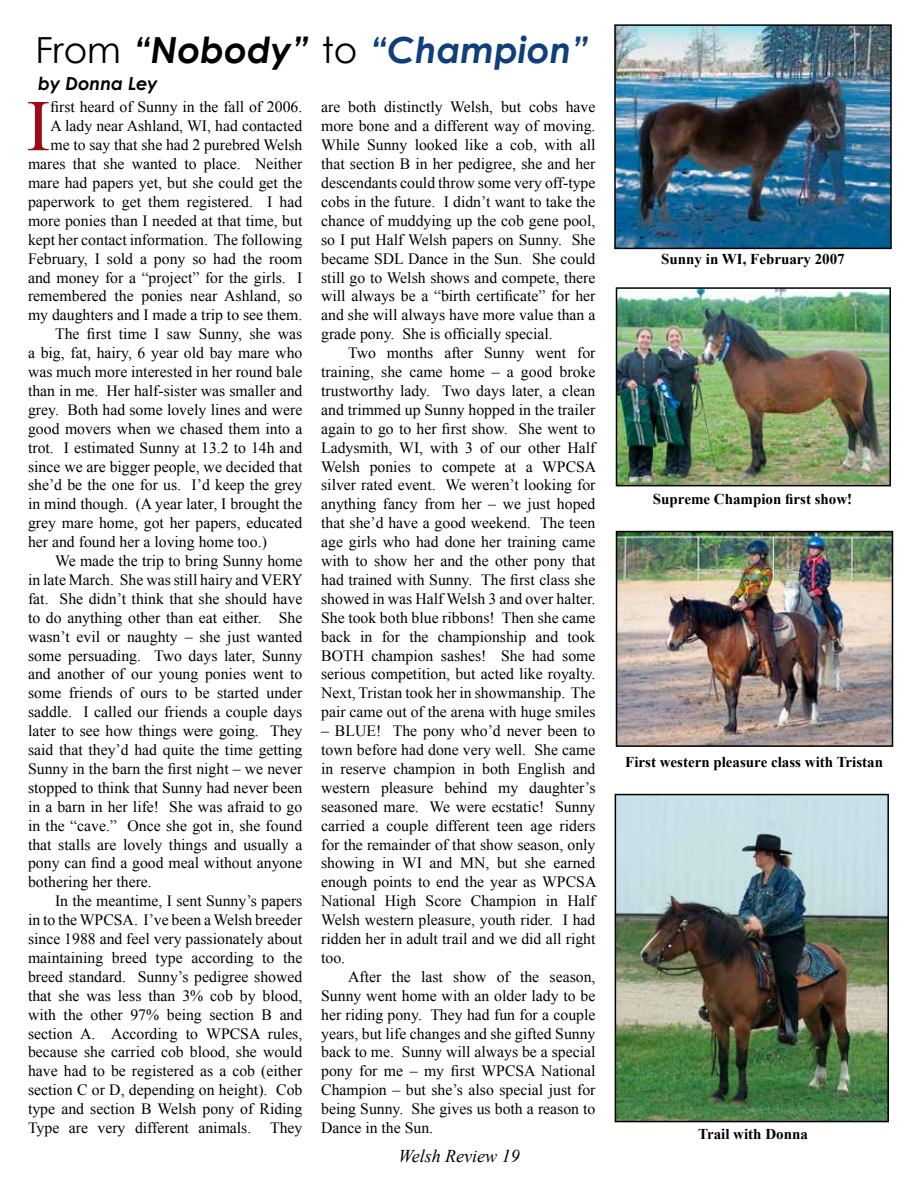
<style>
.page{position:relative;width:918px;height:1188px;background:#fff}
.page>*{position:absolute;margin:0;border:0;box-sizing:border-box;transform-origin:0 0}
.t1{font:72.9px "Times New Roman";color:#9e0917}
.t2{font:italic 700 36px "Century Gothic";color:#0e3f7a}
.t3{font:italic 18px "Times New Roman";color:#000}
.t4{font:italic 700 18px "Century Gothic";color:#000}
.t5{font:15.75px/18.9px "Times New Roman";color:#000;text-align:justify}
.t6{font:700 15px "Times New Roman";color:#000}
.s1{font-weight:400;font-style:normal;color:#000}
.s2{color:#000}
</style>
<div class="page">
<img style="left:617px;top:27px;width:272px;height:219px">
<div style="left:614px;top:24px;width:278px;height:225px;border:2px solid #000"></div>
<img style="left:619px;top:290px;width:269px;height:193px">
<div style="left:616px;top:287px;width:275px;height:199px;border:2px solid #000"></div>
<img style="left:619px;top:534px;width:271px;height:210px">
<div style="left:616px;top:531px;width:277px;height:216px;border:2px solid #000"></div>
<img style="left:618px;top:797px;width:268px;height:322px">
<div style="left:615px;top:794px;width:274px;height:328px;border:2px solid #000"></div>
<h2 class="t2" style="left:35px;top:22px;width:555px"><span class="s1">From</span> <span class="s2">“Nobody”</span> <span class="s1">to</span> “Champion”</h2>
<p class="t4" style="left:38px;top:69px;width:121px">by Donna Ley</p>
<h1 class="t1" style="left:26px;top:77px;width:26px">I</h1>
<p class="t5" style="left:51px;top:97px;width:253px">first heard of Sunny in the fall of 2006.</p>
<p class="t5" style="left:51px;top:116px;width:253px">A lady near Ashland, WI, had contacted</p>
<p class="t5" style="left:51px;top:135px;width:253px">me to say that she had 2 purebred Welsh</p>
<p class="t5" style="left:28px;top:154px;width:276px">mares that she wanted to place. Neither</p>
<p class="t5" style="left:28px;top:173px;width:276px">mare had papers yet, but she could get the</p>
<p class="t5" style="left:28px;top:192px;width:276px">paperwork to get them registered. I had</p>
<p class="t5" style="left:28px;top:211px;width:276px">more ponies than I needed at that time, but</p>
<p class="t5" style="left:28px;top:230px;width:276px">kept her contact information. The following</p>
<p class="t5" style="left:28px;top:249px;width:276px">February, I sold a pony so had the room</p>
<p class="t5" style="left:28px;top:268px;width:276px">and money for a “project” for the girls. I</p>
<p class="t5" style="left:28px;top:286px;width:276px">remembered the ponies near Ashland, so</p>
<p class="t5" style="left:28px;top:305px;width:276px">my daughters and I made a trip to see them.</p>
<p class="t5" style="left:55px;top:324px;width:249px">The first time I saw Sunny, she was</p>
<p class="t5" style="left:28px;top:343px;width:276px">a big, fat, hairy, 6 year old bay mare who</p>
<p class="t5" style="left:28px;top:362px;width:276px">was much more interested in her round bale</p>
<p class="t5" style="left:28px;top:381px;width:276px">than in me. Her half-sister was smaller and</p>
<p class="t5" style="left:28px;top:400px;width:276px">grey. Both had some lovely lines and were</p>
<p class="t5" style="left:28px;top:419px;width:276px">good movers when we chased them into a</p>
<p class="t5" style="left:28px;top:438px;width:276px">trot. I estimated Sunny at 13.2 to 14h and</p>
<p class="t5" style="left:28px;top:457px;width:276px">since we are bigger people, we decided that</p>
<p class="t5" style="left:28px;top:475px;width:276px">she’d be the one for us. I’d keep the grey</p>
<p class="t5" style="left:28px;top:494px;width:276px">in mind though. (A year later, I brought the</p>
<p class="t5" style="left:28px;top:513px;width:276px">grey mare home, got her papers, educated</p>
<p class="t5" style="left:28px;top:532px;width:240px">her and found her a loving home too.)</p>
<p class="t5" style="left:55px;top:551px;width:249px">We made the trip to bring Sunny home</p>
<p class="t5" style="left:28px;top:570px;width:276px">in late March. She was still hairy and VERY</p>
<p class="t5" style="left:28px;top:589px;width:276px">fat. She didn’t think that she should have</p>
<p class="t5" style="left:28px;top:608px;width:276px">to do anything other than eat either. She</p>
<p class="t5" style="left:28px;top:627px;width:276px">wasn’t evil or naughty – she just wanted</p>
<p class="t5" style="left:28px;top:646px;width:276px">some persuading. Two days later, Sunny</p>
<p class="t5" style="left:28px;top:664px;width:276px">and another of our young ponies went to</p>
<p class="t5" style="left:28px;top:683px;width:276px">some friends of ours to be started under</p>
<p class="t5" style="left:28px;top:702px;width:276px">saddle. I called our friends a couple days</p>
<p class="t5" style="left:28px;top:721px;width:276px">later to see how things were going. They</p>
<p class="t5" style="left:28px;top:740px;width:276px">said that they’d had quite the time getting</p>
<p class="t5" style="left:28px;top:759px;width:276px">Sunny in the barn the first night – we never</p>
<p class="t5" style="left:28px;top:778px;width:276px">stopped to think that Sunny had never been</p>
<p class="t5" style="left:28px;top:797px;width:276px">in a barn in her life! She was afraid to go</p>
<p class="t5" style="left:28px;top:816px;width:276px">in the “cave.” Once she got in, she found</p>
<p class="t5" style="left:28px;top:835px;width:276px">that stalls are lovely things and usually a</p>
<p class="t5" style="left:28px;top:853px;width:276px">pony can find a good meal without anyone</p>
<p class="t5" style="left:28px;top:872px;width:125px">bothering her there.</p>
<p class="t5" style="left:55px;top:891px;width:249px">In the meantime, I sent Sunny’s papers</p>
<p class="t5" style="left:28px;top:910px;width:276px">in to the WPCSA. I’ve been a Welsh breeder</p>
<p class="t5" style="left:28px;top:929px;width:276px">since 1988 and feel very passionately about</p>
<p class="t5" style="left:28px;top:948px;width:276px">maintaining breed type according to the</p>
<p class="t5" style="left:28px;top:967px;width:276px">breed standard. Sunny’s pedigree showed</p>
<p class="t5" style="left:28px;top:986px;width:276px">that she was less than 3% cob by blood,</p>
<p class="t5" style="left:28px;top:1005px;width:276px">with the other 97% being section B and</p>
<p class="t5" style="left:28px;top:1024px;width:276px">section A. According to WPCSA rules,</p>
<p class="t5" style="left:28px;top:1042px;width:276px">because she carried cob blood, she would</p>
<p class="t5" style="left:28px;top:1061px;width:276px">have had to be registered as a cob (either</p>
<p class="t5" style="left:28px;top:1080px;width:276px">section C or D, depending on height). Cob</p>
<p class="t5" style="left:28px;top:1099px;width:276px">type and section B Welsh pony of Riding</p>
<p class="t5" style="left:28px;top:1118px;width:276px">Type are very different animals. They</p>
<p class="t5" style="left:321px;top:97px;width:276px">are both distinctly Welsh, but cobs have more bone and a different way of moving.<br>While Sunny looked like a cob, with all that section B in her pedigree, she and her descendants could throw some very off-type cobs in the future. I didn’t want to take the chance of muddying up the cob gene pool, so I put Half Welsh papers on Sunny. She became SDL Dance in the Sun. She could still go to Welsh shows and compete, there will always be a “birth certificate” for her and she will always have more value than a grade pony. She is officially special.</p>
<p class="t5" style="left:321px;top:343px;width:277px;text-indent:27px">Two months after Sunny went for training, she came home – a good broke trustworthy lady. Two days later, a clean and trimmed up Sunny hopped in the trailer again to go to her first show. She went to Ladysmith, WI, with 3 of our other Half Welsh ponies to compete at a WPCSA silver rated event. We weren’t looking for anything fancy from her – we just hoped that she’d have a good weekend. The teen age girls who had done her training came with to show her and the other pony that had trained with Sunny. The first class she showed in was Half Welsh 3 and over halter.<br>She took both blue ribbons! Then she came back in for the championship and took BOTH champion sashes! She had some serious competition, but acted like royalty.<br>Next, Tristan took her in showmanship. The pair came out of the arena with huge smiles</p>
<p class="t5" style="left:321px;top:721px;width:277px">– BLUE! The pony who’d never been to town before had done very well. She came in reserve champion in both English and western pleasure behind my daughter’s seasoned mare. We were ecstatic! Sunny carried a couple different teen age riders for the remainder of that show season, only showing in WI and MN, but she earned enough points to end the year as WPCSA National High Score Champion in Half Welsh western pleasure, youth rider. I had ridden her in adult trail and we did all right too.</p>
<p class="t5" style="left:321px;top:967px;width:276px;text-indent:27px">After the last show of the season, Sunny went home with an older lady to be her riding pony. They had fun for a couple years, but life changes and she gifted Sunny back to me. Sunny will always be a special pony for me – my first WPCSA National Champion – but she’s also special just for being Sunny. She gives us both a reason to Dance in the Sun.</p>
<p class="t3" style="left:398px;top:1143px;width:123px">Welsh Review 19</p>
<p class="t6" style="left:661px;top:249px;width:185px">Sunny in WI, February 2007</p>
<p class="t6" style="left:653px;top:488px;width:201px">Supreme Champion first show!</p>
<p class="t6" style="left:625px;top:752px;width:259px">First western pleasure class with Tristan</p>
<p class="t6" style="left:698px;top:1123px;width:111px">Trail with Donna</p>
</div>
